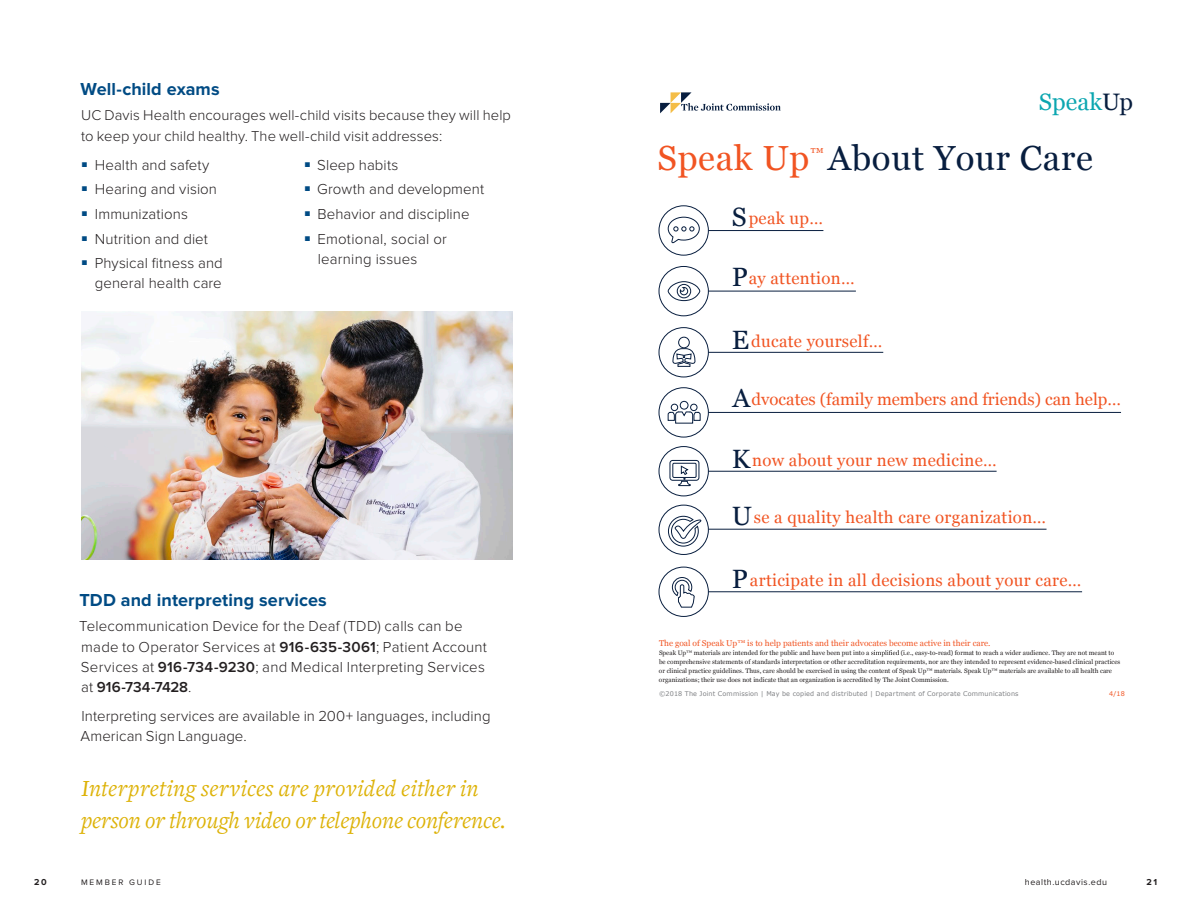
<style>
.page{position:relative;width:1188px;height:918px;background:#fff}
.page>*{position:absolute;margin:0;border:0;box-sizing:border-box;transform-origin:0 0}
.t1{font:34.8px "Georgia";letter-spacing:.02em;color:#081e3f}
.t2{font:34.8px "Georgia";letter-spacing:.02em;color:#f15422}
.Pull_Quote_Italics_G{font:italic 24px/31.5px "Freight Text Pro";letter-spacing:.005em;color:#ddb207}
.t3{font:23.85px "Georgia";color:#0ba6b0}
.Subhead_1_-_Bold_Blu{font:700 18px "Proxima Nova";letter-spacing:.005em;color:#004b84}
.t4{font:16.8px "Georgia";letter-spacing:.02em;color:#f15422}
.t5{font:16.8px "Georgia";color:#f15422}
.Body_Text_Light_Blac{font:300 15px/20.2px "Proxima Nova";letter-spacing:.01em;color:#231f20}
.Body_Text_Light_Blac-2{font:300 14.85px/20.2px "Proxima Nova";letter-spacing:.005em;color:#231f20}
.t6{font:14.4px "Georgia";color:#f15422}
.t7{font:9px "Proxima Nova";letter-spacing:.055em;color:#231f20}
.t8{font:700 9px "Proxima Nova";color:#231f20}
.t9{font:8.4px "Georgia";color:#f15422}
.t10{font:8.25px "Proxima Nova";letter-spacing:.235em;color:#231f20}
.t11{font:6.45px/9px "Georgia";color:#231f20}
.t12{font:6.45px "Verdana";letter-spacing:.02em;color:#808285}
.t13{font:6.45px "Verdana";color:#f15422}
.s1{font-weight:600}
.s2{color:#081e3f}
.s3{font-size:26.55px;color:#081e3f}
</style>
<div class="page">
<img style="left:81px;top:312px;width:432px;height:247px">
<svg style="left:871px;top:650px;width:28px;height:6px"></svg>
<hr style="left:708px;top:230px;width:115px;height:1px;background:#081e3f">
<svg style="left:660px;top:92px;width:121px;height:21px"></svg>
<div style="left:659px;top:205px;width:50px;height:51px;border:1px solid #081e3f;border-radius:50%"></div>
<svg style="left:667px;top:216px;width:33px;height:28px"></svg>
<hr style="left:708px;top:291px;width:148px;height:1px;background:#081e3f">
<div style="left:659px;top:266px;width:50px;height:50px;border:1px solid #081e3f;border-radius:50%"></div>
<svg style="left:667px;top:281px;width:34px;height:20px"></svg>
<hr style="left:708px;top:352px;width:175px;height:1px;background:#081e3f">
<div style="left:659px;top:327px;width:50px;height:50px;border:1px solid #081e3f;border-radius:50%"></div>
<div style="left:678px;top:337px;width:12px;height:11px;border:1px solid #081e3f;border-radius:50%"></div>
<svg style="left:672px;top:348px;width:24px;height:19px"></svg>
<hr style="left:708px;top:412px;width:413px;height:1px;background:#081e3f">
<div style="left:659px;top:446px;width:50px;height:50px;border:1px solid #081e3f;border-radius:50%"></div>
<svg style="left:670px;top:460px;width:29px;height:20px"></svg>
<div style="left:673px;top:463px;width:23px;height:14px;background:#fff"></div>
<div style="left:670px;top:460px;width:29px;height:21px;border:1px solid #081e3f;border-radius:3px"></div>
<div style="left:672px;top:463px;width:25px;height:15px;border:1px solid #081e3f"></div>
<svg style="left:678px;top:465px;width:13px;height:22px"></svg>
<div style="left:659px;top:387px;width:50px;height:51px;border:1px solid #081e3f;border-radius:50%"></div>
<div style="left:671px;top:404px;width:7px;height:7px;border:1px solid #081e3f;border-radius:50%"></div>
<div style="left:690px;top:404px;width:7px;height:7px;border:1px solid #081e3f;border-radius:50%"></div>
<div style="left:680px;top:401px;width:8px;height:9px;border:1px solid #081e3f;border-radius:50%"></div>
<svg style="left:667px;top:411px;width:34px;height:13px"></svg>
<hr style="left:708px;top:471px;width:289px;height:1px;background:#081e3f">
<hr style="left:708px;top:529px;width:339px;height:1px;background:#081e3f">
<hr style="left:708px;top:592px;width:374px;height:1px;background:#081e3f">
<div style="left:659px;top:505px;width:50px;height:50px;border:1px solid #081e3f;border-radius:50%"></div>
<svg style="left:668px;top:515px;width:34px;height:32px"></svg>
<div style="left:659px;top:567px;width:50px;height:50px;border:1px solid #081e3f;border-radius:50%"></div>
<svg style="left:672px;top:577px;width:23px;height:36px"></svg>
<p class="Subhead_1_-_Bold_Blu" style="left:81px;top:79px;width:141px">Well-child exams</p>
<p class="Body_Text_Light_Blac-2" style="left:81px;top:106px;width:431px">UC Davis Health encourages well-child visits because they will help to keep your child healthy. The well-child visit addresses:</p>
<p class="Body_Text_Light_Blac" style="left:82px;top:155px;width:129px"><sup>■</sup> Health and safety</p>
<p class="Body_Text_Light_Blac" style="left:82px;top:180px;width:137px"><sup>■</sup> Hearing and vision</p>
<p class="Body_Text_Light_Blac" style="left:82px;top:205px;width:108px"><sup>■</sup> Immunizations</p>
<p class="Body_Text_Light_Blac" style="left:82px;top:229px;width:127px"><sup>■</sup> Nutrition and diet</p>
<p class="Body_Text_Light_Blac" style="left:82px;top:254px;width:142px;text-align:right"><sup>■</sup> Physical fitness and general health care</p>
<p class="Body_Text_Light_Blac" style="left:305px;top:155px;width:95px"><sup>■</sup> Sleep habits</p>
<p class="Body_Text_Light_Blac" style="left:305px;top:180px;width:181px"><sup>■</sup> Growth and development</p>
<p class="Body_Text_Light_Blac" style="left:305px;top:205px;width:166px"><sup>■</sup> Behavior and discipline</p>
<p class="Body_Text_Light_Blac" style="left:318px;top:229px;width:131px;text-indent:-13px"><sup>■</sup> Emotional, social or learning issues</p>
<p class="Subhead_1_-_Bold_Blu" style="left:79px;top:589px;width:249px">TDD and interpreting services</p>
<p class="Body_Text_Light_Blac" style="left:79px;top:617px;width:409px">Telecommunication Device for the Deaf (TDD) calls can be made to Operator Services at <span class="s1">916-635-3061</span>; Patient Account Services at <span class="s1">916-734-9230</span>; and Medical Interpreting Services at <span class="s1">916-734-7428</span>.</p>
<p class="Body_Text_Light_Blac" style="left:80px;top:707px;width:412px">Interpreting services are available in 200+ languages, including<br>American Sign Language.</p>
<p class="Pull_Quote_Italics_G" style="left:81px;top:772px;width:426px">Interpreting services are provided either in person or through video or telephone conference.</p>
<p class="t3" style="left:1039px;top:85px;width:96px">Speak<span class="s2">Up</span></p>
<p class="t2" style="left:658px;top:133px;width:153px">Speak Up</p>
<p class="t6" style="left:810px;top:142px;width:15px">™</p>
<p class="t1" style="left:828px;top:133px;width:267px">About Your Care</p>
<p class="t4" style="left:732px;top:206px;width:93px"><span class="s3">S</span>peak up…</p>
<p class="t4" style="left:732px;top:266px;width:124px"><span class="s3">P</span>ay attention…</p>
<p class="t4" style="left:732px;top:329px;width:152px"><span class="s3">E</span>ducate yourself…</p>
<p class="t5" style="left:733px;top:387px;width:390px"><span class="s3">A</span>dvocates (family members and friends) can help…</p>
<p class="t4" style="left:732px;top:448px;width:266px"><span class="s3">K</span>now about your new medicine…</p>
<p class="t4" style="left:732px;top:505px;width:316px"><span class="s3">U</span>se a quality health care organization…</p>
<p class="t4" style="left:732px;top:568px;width:351px"><span class="s3">P</span>articipate in all decisions about your care…</p>
<p class="t9" style="left:659px;top:637px;width:333px">The goal of Speak Up™ is to help patients and their advocates become active in their care.</p>
<p class="t11" style="left:659px;top:648px;width:212px">Speak Up™ materials are intended for the public and have been put into a</p>
<p class="t11" style="left:659px;top:648px;width:463px;text-indent:242px">(i.e., easy-to-read) format to reach a wider audience. They are not meant to be comprehensive statements of standards interpretation or other accreditation requirements, nor are they intended to represent evidence-based clinical practices or clinical practice guidelines. Thus, care should be exercised in using the content of Speak Up™ materials. Speak Up™ materials are available to all health care organizations; their use does not indicate that an organization is accredited by The Joint Commission.</p>
<p class="t13" style="left:1109px;top:690px;width:17px">4/18</p>
<p class="t12" style="left:659px;top:690px;width:361px">©2018 The Joint Commission | May be copied and distributed | Department of Corporate Communications</p>
<h3 class="t8" style="left:34px;top:877px;width:14px">20</h3>
<p class="t10" style="left:81px;top:878px;width:81px">MEMBER GUIDE</p>
<h3 class="t7" style="left:1025px;top:877px;width:84px">health.ucdavis.edu</h3>
<h3 class="t8" style="left:1146px;top:877px;width:12px">21</h3>
</div>
